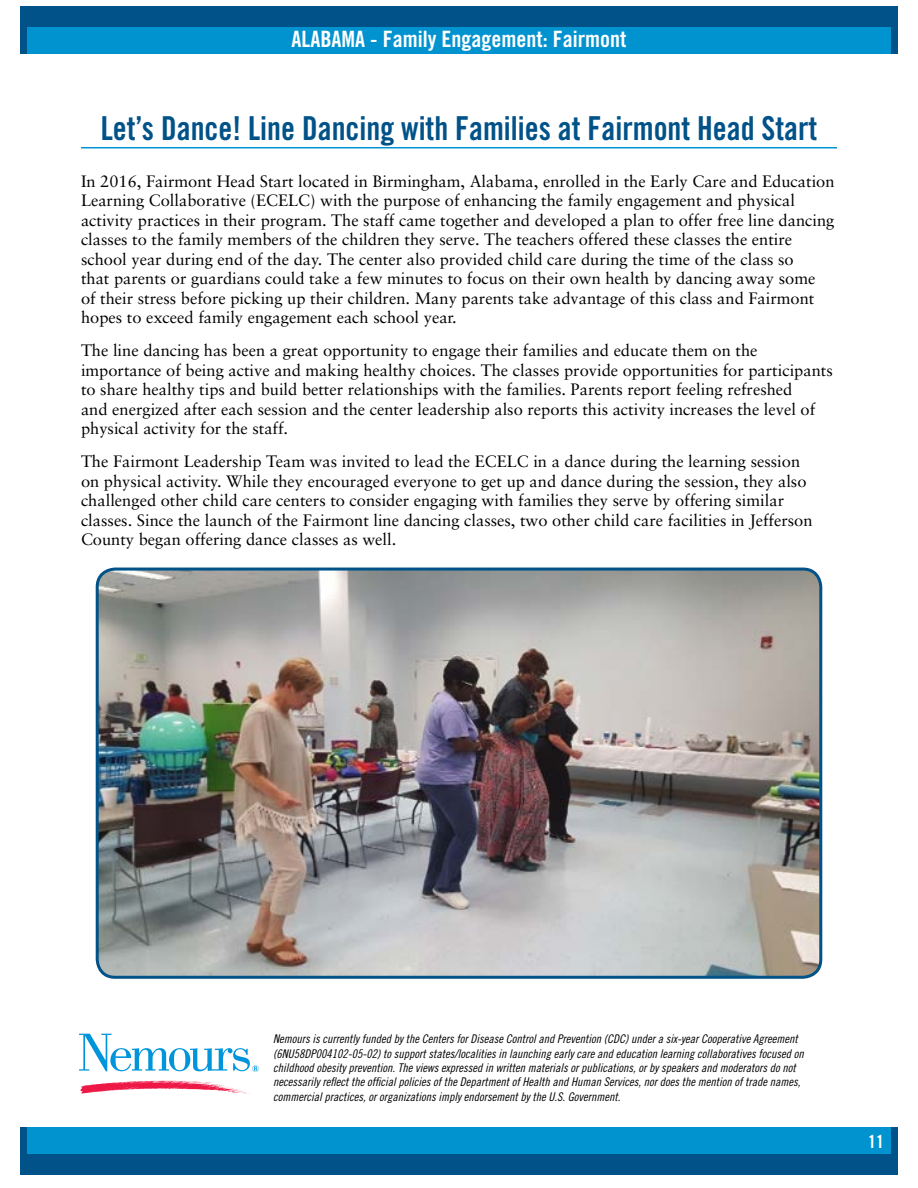
<style>
.page{position:relative;width:918px;height:1188px;background:#fff}
.page>*{position:absolute;margin:0;border:0;box-sizing:border-box;transform-origin:0 0}
.t1{font:33px "Trade Gothic Bold Cond Twenty";color:#005288;scale:.95 1}
.t2{font:22.5px "Trade Gothic Bold Cond Twenty";color:#fff}
.t3{font:18px "Trade Gothic Bold Cond Twenty";color:#fff}
.t4{font:16.5px/19.5px "Sabon";color:#000}
.t5{font:12px/14.4px "Trade Gothic Cond Eighteen Obl";color:#000}
</style>
<div class="page">
<div style="left:20px;top:1127px;width:878px;height:47px;background:#005288"></div>
<div style="left:27px;top:1127px;width:864px;height:27px;background:#0093d0"></div>
<div style="left:20px;top:6px;width:878px;height:48px;background:#005288"></div>
<hr style="left:81px;top:147px;width:756px;height:1px;background:#0093d0">
<img style="left:97px;top:569px;width:724px;height:408px">
<div style="left:96px;top:568px;width:726px;height:411px;border:3px solid #005288;border-radius:18px"></div>
<div style="left:27px;top:27px;width:864px;height:27px;background:#0093d0"></div>
<svg style="left:80px;top:1081px;width:171px;height:13px"></svg>
<svg style="left:79px;top:1034px;width:180px;height:38px"></svg>
<h2 class="t2" style="left:292px;top:26px;width:336px">ALABAMA - Family Engagement: Fairmont</h2>
<h1 class="t1" style="left:101px;top:108px;width:756px">Let’s Dance! Line Dancing with Families at Fairmont Head Start</h1>
<p class="t4" style="left:81px;top:171px;width:755px">In 2016, Fairmont Head Start located in Birmingham, Alabama, enrolled in the Early Care and Education Learning Collaborative (ECELC) with the purpose of enhancing the family engagement and physical activity practices in their program. The staff came together and developed a plan to offer free line dancing classes to the family members of the children they serve. The teachers offered these classes the entire school year during end of the day. The center also provided child care during the time of the class so<br>that parents or guardians could take a few minutes to focus on their own health by dancing away some<br>of their stress before picking up their children. Many parents take advantage of this class and Fairmont hopes to exceed family engagement each school year.</p>
<p class="t4" style="left:81px;top:341px;width:753px">The line dancing has been a great opportunity to engage their families and educate them on the importance of being active and making healthy choices. The classes provide opportunities for participants to share healthy tips and build better relationships with the families. Parents report feeling refreshed<br>and energized after each session and the center leadership also reports this activity increases the level of physical activity for the staff.</p>
<p class="t4" style="left:81px;top:452px;width:733px">The Fairmont Leadership Team was invited to lead the ECELC in a dance during the learning session on physical activity. While they encouraged everyone to get up and dance during the session, they also challenged other child care centers to consider engaging with families they serve by offering similar classes. Since the launch of the Fairmont line dancing classes, two other child care facilities in Jefferson County began offering dance classes as well.</p>
<p class="t5" style="left:273px;top:1032px;width:532px">Nemours is currently funded by the Centers for Disease Control and Prevention (CDC) under a six-year Cooperative Agreement (6NU58DP004102-05-02) to support states/localities in launching early care and education learning collaboratives focused on childhood obesity prevention. The views expressed in written materials or publications, or by speakers and moderators do not necessarily reflect the official policies of the Department of Health and Human Services, nor does the mention of trade names, commercial practices, or organizations imply endorsement by the U.S. Government.</p>
<p class="t3" style="left:868px;top:1130px;width:17px">11</p>
</div>
